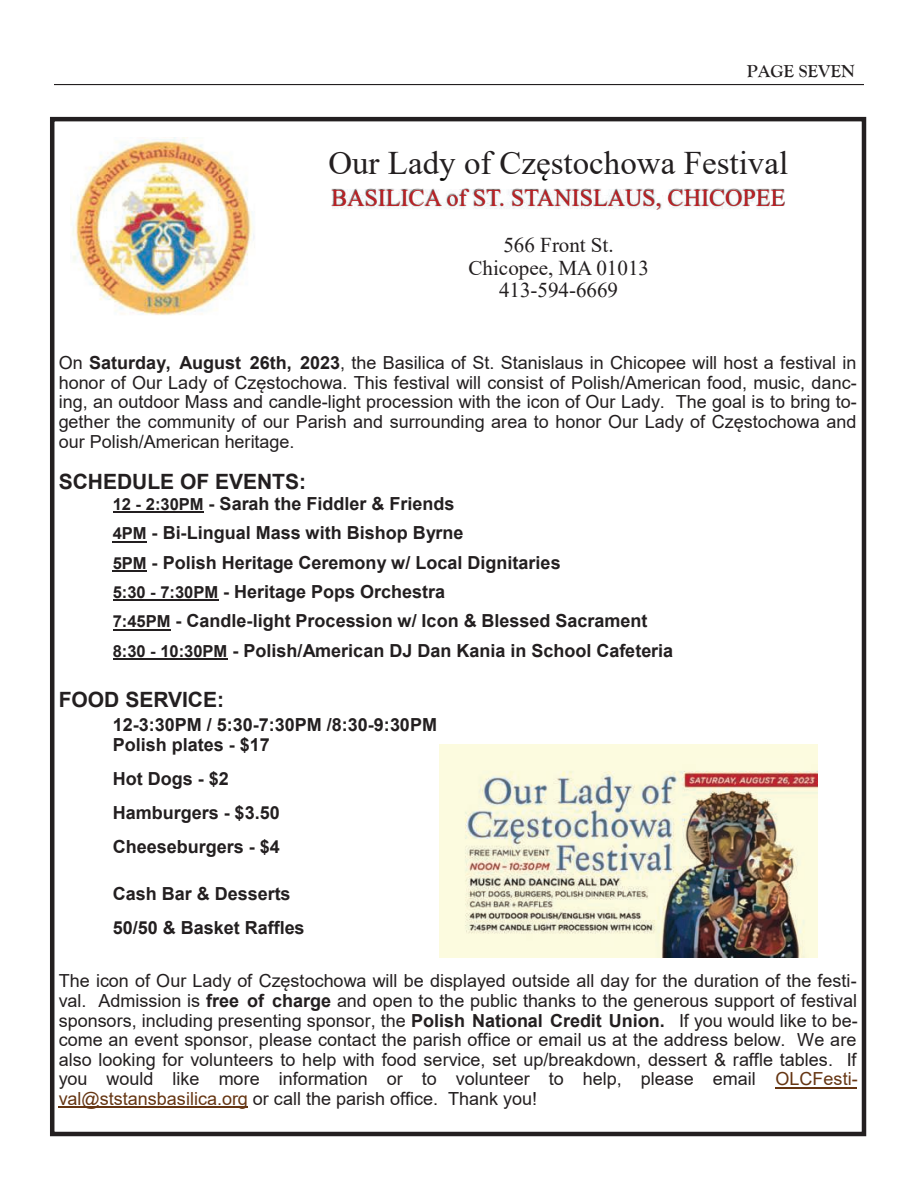
<style>
.page{position:relative;width:918px;height:1188px;background:#fff}
.page>*{position:absolute;margin:0;border:0;box-sizing:border-box;transform-origin:0 0}
.t1{font:33px "Times New Roman";color:#231f20}
.t2{font:33px "Times New Roman";color:#040503}
.t3{font:24px "Times New Roman";color:#bd2025}
.t4{font:21px/22.2px "Times New Roman";color:#231f20;text-align:center}
.t5{font:700 21px "Arial";color:#231f20}
.t6{font:18px/19.6px "Arial";color:#231f20;text-align:justify}
.t7{font:700 18px/29.4px "Arial";color:#231f20}
.t8{font:700 18px "Goudy Old Style T";color:#231f20}
.s1{font-weight:700}
.s2{font-size:16.5px}
.s3{color:#653512}
</style>
<div class="page">
<hr style="left:54px;top:84px;width:810px;height:1px;background:#231f20">
<div style="left:50px;top:117px;width:816px;height:1019px;border:4px solid #231f20"></div>
<img style="left:331px;top:188px;width:437px;height:18px">
<img style="left:332px;top:189px;width:438px;height:21px">
<img style="left:770px;top:188px;width:15px;height:18px">
<hr style="left:113px;top:511px;width:91px;height:2px;background:#231f20">
<hr style="left:113px;top:541px;width:34px;height:2px;background:#231f20">
<hr style="left:113px;top:570px;width:34px;height:2px;background:#231f20">
<hr style="left:113px;top:599px;width:105px;height:2px;background:#231f20">
<hr style="left:113px;top:629px;width:58px;height:2px;background:#231f20">
<hr style="left:113px;top:658px;width:115px;height:2px;background:#231f20">
<hr style="left:775px;top:1087px;width:82px;height:1px;background:#653512">
<hr style="left:59px;top:1107px;width:189px;height:1px;background:#653512">
<img style="left:70px;top:137px;width:185px;height:178px">
<img style="left:439px;top:745px;width:378px;height:213px">
<p class="t8" style="left:747px;top:61px;width:109px">PAGE SEVEN</p>
<h1 class="t1" style="left:328px;top:144px;width:461px">Our Lad of Częstochowa Festival</h1>
<h1 class="t2" style="left:439px;top:144px;width:18px">y</h1>
<h2 class="t3" style="left:332px;top:184px;width:455px">BASILICA of ST. STANISLAUS, CHICOPEE</h2>
<p class="t4" style="left:468px;top:234px;width:182px">566 Front St.<br>Chicopee, MA 01013<br>413-594-6669</p>
<p class="t6" style="left:59px;top:353px;width:800px">On <span class="s1">Saturday, August 26th, 2023</span>, the Basilica of St. Stanislaus in Chicopee will host a festival in honor of Our Lady of Częstochowa. This festival will consist of Polish/American food, music, danc&shy;ing, an outdoor Mass and candle-light procession with the icon of Our Lady. The goal is to bring to&shy;gether the community of our Parish and surrounding area to honor Our Lady of Częstochowa and our Polish/American heritage.</p>
<p class="t5" style="left:59px;top:470px;width:249px">SCHEDULE OF EVENTS:</p>
<p class="t7" style="left:113px;top:489px;width:562px"><span class="s2">12 - 2:30PM</span> - Sarah the Fiddler &amp; Friends<br><span class="s2">4PM</span> - Bi-Lingual Mass with Bishop Byrne<br><span class="s2">5PM</span> - Polish Heritage Ceremony w/ Local Dignitaries<br><span class="s2">5:30 - 7:30PM</span> - Heritage Pops Orchestra<br><span class="s2">7:45PM</span> - Candle-light Procession w/ Icon &amp; Blessed Sacrament <span class="s2">8:30 - 10:30PM</span> - Polish/American DJ Dan Kania in School Cafeteria</p>
<p class="t5" style="left:59px;top:688px;width:167px">FOOD SERVICE:</p>
<p class="t7" style="left:113px;top:715px;width:326px;line-height:19.6px">12-3:30PM / 5:30-7:30PM /8:30-9:30PM<br>Polish plates - $17</p>
<p class="t7" style="left:113px;top:762px;width:169px;line-height:33.9px">Hot Dogs - $2<br>Hamburgers - $3.50<br>Cheeseburgers - $4</p>
<p class="t7" style="left:113px;top:877px;width:193px;line-height:33.9px">Cash Bar &amp; Desserts<br>50/50 &amp; Basket Raffles</p>
<p class="t6" style="left:59px;top:971px;width:801px">The icon of Our Lady of Częstochowa will be displayed outside all day for the duration of the festi&shy;val. Admission is <span class="s1">free of charge</span> and open to the public thanks to the generous support of festival sponsors, including presenting sponsor, the <span class="s1">Polish National Credit Union.</span> If you would like to be&shy;come an event sponsor, please contact the parish office or email us at the address below. We are also looking for volunteers to help with food service, set up/breakdown, dessert &amp; raffle tables. If you would like more information or to volunteer to help, please email <span class="s3">OLCFesti&shy;val@ststansbasilica.org</span> or call the parish office. Thank you!</p>
</div>
